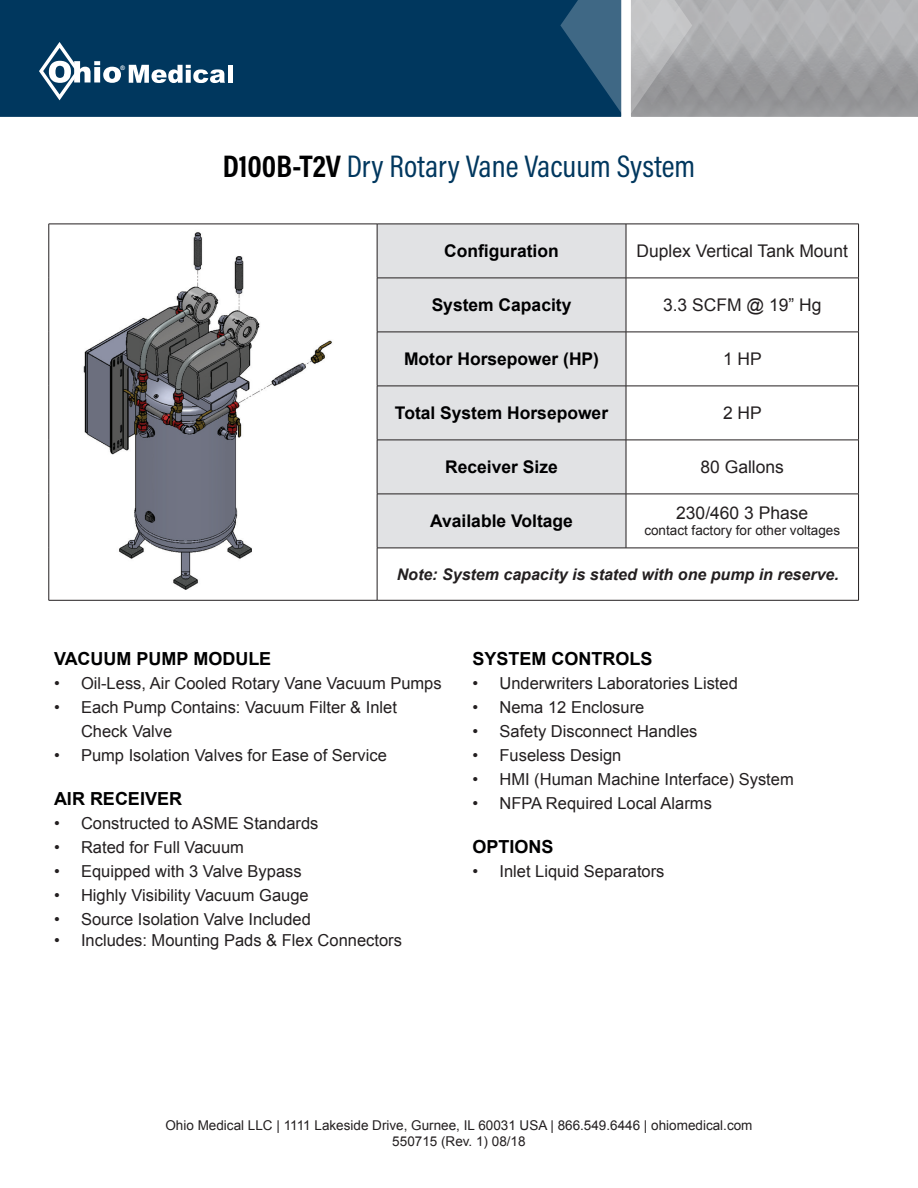
<style>
.page{position:relative;width:918px;height:1188px;background:#fff}
.page>*{position:absolute;margin:0;border:0;box-sizing:border-box;transform-origin:0 0}
.t1{font:31.5px "Acumin Pro Cond";color:#00375e}
.t2{font:700 18px "Arial";color:#000001}
.t3{font:700 17.4px "Arial";color:#000001}
.t4{font:17.4px "Arial";color:#231f20}
.t5{font:16.5px/24px "Arial";color:#231f20}
.t6{font:italic 700 16.05px "Arial";color:#231f20}
.t7{font:13.5px/16.2px "Arial";color:#231f20;text-align:center}
.t8{font:700 6.15px "Arial";color:#fff}
.s1{font-weight:700;color:#000001}
</style>
<div class="page">
<div style="left:0;top:0;width:560px;height:117px;background:#00375e"></div>
<svg style="left:560px;top:0;width:358px;height:117px;background:#929ba3"></svg>
<svg style="left:129px;top:65px;width:96px;height:18px"></svg>
<div style="left:228px;top:65px;width:5px;height:18px;background:#fff"></div>
<svg style="left:39px;top:42px;width:82px;height:58px"></svg>
<div style="left:378px;top:225px;width:248px;height:323px;background:#e1e2e4"></div>
<hr style="left:49px;top:224px;width:328px;height:1px;background:#231f20">
<hr style="left:49px;top:224px;width:1px;height:54px;background:#231f20">
<hr style="left:49px;top:278px;width:1px;height:54px;background:#231f20">
<hr style="left:49px;top:332px;width:1px;height:54px;background:#231f20">
<hr style="left:49px;top:386px;width:1px;height:54px;background:#231f20">
<hr style="left:49px;top:440px;width:1px;height:54px;background:#231f20">
<hr style="left:49px;top:494px;width:1px;height:54px;background:#231f20">
<hr style="left:49px;top:548px;width:1px;height:52px;background:#231f20">
<hr style="left:49px;top:600px;width:328px;height:1px;background:#231f20">
<hr style="left:377px;top:224px;width:249px;height:1px;background:#231f20">
<hr style="left:377px;top:224px;width:1px;height:54px;background:#231f20">
<hr style="left:626px;top:224px;width:233px;height:1px;background:#231f20">
<hr style="left:626px;top:224px;width:1px;height:54px;background:#231f20">
<hr style="left:858px;top:224px;width:1px;height:54px;background:#231f20">
<hr style="left:377px;top:278px;width:249px;height:1px;background:#231f20">
<hr style="left:377px;top:278px;width:1px;height:54px;background:#231f20">
<hr style="left:626px;top:278px;width:233px;height:1px;background:#231f20">
<hr style="left:626px;top:278px;width:1px;height:54px;background:#231f20">
<hr style="left:858px;top:278px;width:1px;height:54px;background:#231f20">
<hr style="left:377px;top:332px;width:249px;height:1px;background:#231f20">
<hr style="left:377px;top:332px;width:1px;height:54px;background:#231f20">
<hr style="left:626px;top:332px;width:233px;height:1px;background:#231f20">
<hr style="left:626px;top:332px;width:1px;height:54px;background:#231f20">
<hr style="left:858px;top:332px;width:1px;height:54px;background:#231f20">
<hr style="left:377px;top:386px;width:249px;height:1px;background:#231f20">
<hr style="left:377px;top:386px;width:1px;height:54px;background:#231f20">
<hr style="left:626px;top:386px;width:233px;height:1px;background:#231f20">
<hr style="left:626px;top:386px;width:1px;height:54px;background:#231f20">
<hr style="left:858px;top:386px;width:1px;height:54px;background:#231f20">
<hr style="left:377px;top:440px;width:249px;height:1px;background:#231f20">
<hr style="left:377px;top:440px;width:1px;height:54px;background:#231f20">
<hr style="left:626px;top:440px;width:233px;height:1px;background:#231f20">
<hr style="left:626px;top:440px;width:1px;height:54px;background:#231f20">
<hr style="left:858px;top:440px;width:1px;height:54px;background:#231f20">
<hr style="left:377px;top:494px;width:249px;height:1px;background:#231f20">
<hr style="left:377px;top:494px;width:1px;height:54px;background:#231f20">
<hr style="left:626px;top:494px;width:233px;height:1px;background:#231f20">
<hr style="left:626px;top:494px;width:1px;height:54px;background:#231f20">
<hr style="left:858px;top:494px;width:1px;height:54px;background:#231f20">
<hr style="left:377px;top:548px;width:249px;height:1px;background:#231f20">
<hr style="left:377px;top:548px;width:1px;height:52px;background:#231f20">
<hr style="left:626px;top:548px;width:233px;height:1px;background:#231f20">
<hr style="left:858px;top:548px;width:1px;height:52px;background:#231f20">
<hr style="left:377px;top:600px;width:249px;height:1px;background:#231f20">
<hr style="left:626px;top:600px;width:233px;height:1px;background:#231f20">
<img style="left:83px;top:232px;width:249px;height:358px">
<p class="t8" style="left:121px;top:64px;width:6px">®</p>
<p class="t1" style="left:223px;top:145px;width:474px"><span class="s1">D100B-T2V</span> Dry Rotary Vane Vacuum System</p>
<p class="t3" style="left:444px;top:240px;width:116px">Configuration</p>
<p class="t4" style="left:637px;top:240px;width:213px">Duplex Vertical Tank Mount</p>
<p class="t3" style="left:432px;top:294px;width:141px">System Capacity</p>
<p class="t4" style="left:663px;top:294px;width:160px">3.3 SCFM @ 19” Hg</p>
<p class="t3" style="left:404px;top:348px;width:197px">Motor Horsepower (HP)</p>
<p class="t4" style="left:723px;top:348px;width:40px">1 HP</p>
<p class="t3" style="left:395px;top:402px;width:215px">Total System Horsepower</p>
<p class="t4" style="left:723px;top:402px;width:40px">2 HP</p>
<p class="t3" style="left:445px;top:456px;width:114px">Receiver Size</p>
<p class="t4" style="left:701px;top:456px;width:85px">80 Gallons</p>
<p class="t4" style="left:676px;top:502px;width:134px">230/460 3 Phase</p>
<p class="t7" style="left:644px;top:523px;width:197px">contact factory for other voltages</p>
<p class="t6" style="left:397px;top:564px;width:444px">Note: System capacity is stated with one pump in reserve.</p>
<p class="t3" style="left:430px;top:510px;width:144px">Available Voltage</p>
<p class="t2" style="left:54px;top:647px;width:219px">VACUUM PUMP MODULE</p>
<p class="t5" style="left:54px;top:672px;width:389px">• Oil-Less, Air Cooled Rotary Vane Vacuum Pumps</p>
<p class="t5" style="left:81px;top:696px;width:318px;text-indent:-27px">• Each Pump Contains: Vacuum Filter &amp; Inlet<br>Check Valve</p>
<p class="t5" style="left:54px;top:744px;width:334px">• Pump Isolation Valves for Ease of Service</p>
<p class="t2" style="left:54px;top:786px;width:130px">AIR RECEIVER</p>
<p class="t5" style="left:54px;top:811px;width:266px">• Constructed to ASME Standards</p>
<p class="t5" style="left:54px;top:835px;width:191px">• Rated for Full Vacuum</p>
<p class="t5" style="left:54px;top:859px;width:249px">• Equipped with 3 Valve Bypass</p>
<p class="t5" style="left:54px;top:883px;width:256px">• Highly Visibility Vacuum Gauge</p>
<p class="t5" style="left:54px;top:907px;width:258px">• Source Isolation Valve Included</p>
<p class="t5" style="left:54px;top:929px;width:349px">• Includes: Mounting Pads &amp; Flex Connectors</p>
<p class="t2" style="left:472px;top:647px;width:182px">SYSTEM CONTROLS</p>
<p class="t5" style="left:472px;top:672px;width:267px">• Underwriters Laboratories Listed</p>
<p class="t5" style="left:472px;top:696px;width:173px">• Nema 12 Enclosure</p>
<p class="t5" style="left:472px;top:720px;width:227px">• Safety Disconnect Handles</p>
<p class="t5" style="left:472px;top:744px;width:150px">• Fuseless Design</p>
<p class="t5" style="left:472px;top:768px;width:323px">• HMI (Human Machine Interface) System</p>
<p class="t5" style="left:472px;top:792px;width:241px">• NFPA Required Local Alarms</p>
<p class="t2" style="left:472px;top:834px;width:83px">OPTIONS</p>
<p class="t5" style="left:472px;top:859px;width:194px">• Inlet Liquid Separators</p>
<p class="t7" style="left:165px;top:1117px;width:589px">Ohio Medical LLC | 1111 Lakeside Drive, Gurnee, IL 60031 USA | 866.549.6446 | ohiomedical.com<br>550715 (Rev. 1) 08/18</p>
</div>
